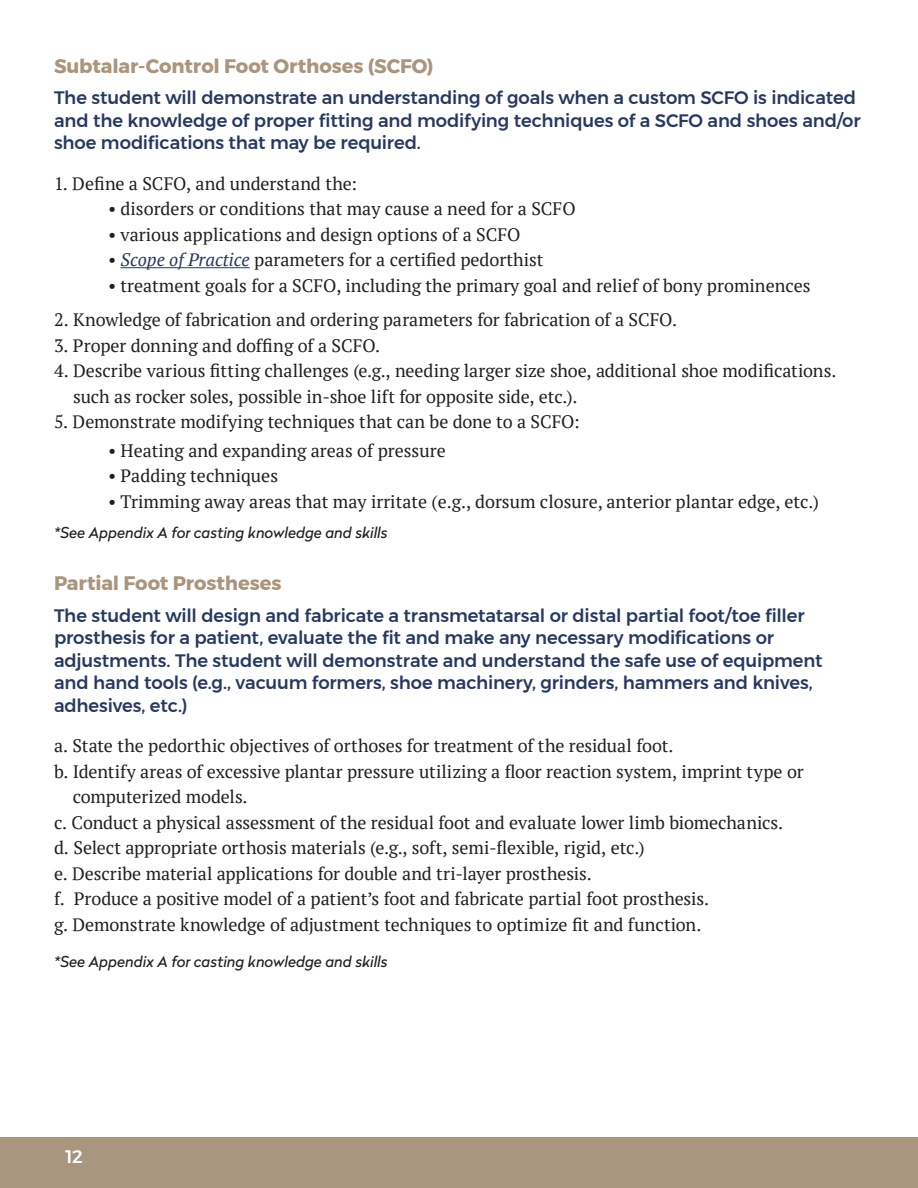
<style>
.page{position:relative;width:918px;height:1188px;background:#fff}
.page>*{position:absolute;margin:0;border:0;box-sizing:border-box;transform-origin:0 0}
.t1{font:700 19.5px "Montserrat";letter-spacing:-.005em;color:#aa957e}
.t2{font:18px/25.5px "PT Serif";color:#231f20}
.t3{font:500 18px/22.5px "Montserrat";letter-spacing:-.01em;color:#27395f}
.t4{font:500 18px "Montserrat";color:#fff}
.t5{font:italic 15px "Radikal";color:#231f20}
.s1{font-style:italic;color:#27395f}
</style>
<div class="page">
<div style="left:0;top:1137px;width:918px;height:51px;background:#aa957e"></div>
<hr style="left:121px;top:267px;width:129px;height:1px;background:#27395f">
<p class="t1" style="left:54px;top:50px;width:381px">Subtalar-Control Foot Orthoses (SCFO)</p>
<p class="t3" style="left:54px;top:87px;width:808px">The student will demonstrate an understanding of goals when a custom SCFO is indicated and the knowledge of proper fitting and modifying techniques of a SCFO and shoes and/or shoe modifications that may be required.</p>
<p class="t2" style="left:54px;top:171px;width:304px">1. Define a SCFO, and understand the:</p>
<p class="t2" style="left:108px;top:196px;width:469px">• disorders or conditions that may cause a need for a SCFO</p>
<p class="t2" style="left:108px;top:222px;width:414px">• various applications and design options of a SCFO</p>
<p class="t2" style="left:108px;top:247px;width:437px">• <span class="s1">Scope of Practice</span> parameters for a certified pedorthist</p>
<p class="t2" style="left:108px;top:273px;width:704px">• treatment goals for a SCFO, including the primary goal and relief of bony prominences</p>
<p class="t2" style="left:54px;top:307px;width:625px">2. Knowledge of fabrication and ordering parameters for fabrication of a SCFO.</p>
<p class="t2" style="left:54px;top:333px;width:328px">3. Proper donning and doffing of a SCFO.</p>
<p class="t2" style="left:73px;top:358px;width:765px;text-indent:-19px">4. Describe various fitting challenges (e.g., needing larger size shoe, additional shoe modifications. such as rocker soles, possible in-shoe lift for opposite side, etc.).</p>
<p class="t2" style="left:54px;top:409px;width:527px">5. Demonstrate modifying techniques that can be done to a SCFO:</p>
<p class="t2" style="left:108px;top:438px;width:339px">• Heating and expanding areas of pressure</p>
<p class="t2" style="left:108px;top:463px;width:172px">• Padding techniques</p>
<p class="t2" style="left:108px;top:489px;width:713px">• Trimming away areas that may irritate (e.g., dorsum closure, anterior plantar edge, etc.)</p>
<p class="t5" style="left:54px;top:522px;width:335px">*See Appendix A for casting knowledge and skills</p>
<p class="t1" style="left:54px;top:568px;width:229px">Partial Foot Prostheses</p>
<p class="t3" style="left:54px;top:604px;width:770px">The student will design and fabricate a transmetatarsal or distal partial foot/toe filler prosthesis for a patient, evaluate the fit and make any necessary modifications or adjustments. The student will demonstrate and understand the safe use of equipment and hand tools (e.g., vacuum formers, shoe machinery, grinders, hammers and knives, adhesives, etc.)</p>
<p class="t2" style="left:54px;top:733px;width:621px">a. State the pedorthic objectives of orthoses for treatment of the residual foot.</p>
<p class="t2" style="left:54px;top:759px;width:751px">b. Identify areas of excessive plantar pressure utilizing a floor reaction system, imprint type or</p>
<p class="t2" style="left:73px;top:784px;width:176px">computerized models.</p>
<p class="t2" style="left:54px;top:810px;width:731px">c. Conduct a physical assessment of the residual foot and evaluate lower limb biomechanics.</p>
<p class="t2" style="left:54px;top:835px;width:592px">d. Select appropriate orthosis materials (e.g., soft, semi-flexible, rigid, etc.)</p>
<p class="t2" style="left:54px;top:861px;width:539px">e. Describe material applications for double and tri-layer prosthesis.</p>
<p class="t2" style="left:54px;top:886px;width:657px">f. Produce a positive model of a patient’s foot and fabricate partial foot prosthesis.</p>
<p class="t2" style="left:54px;top:912px;width:649px">g. Demonstrate knowledge of adjustment techniques to optimize fit and function.</p>
<p class="t5" style="left:54px;top:951px;width:335px">*See Appendix A for casting knowledge and skills</p>
<p class="t4" style="left:65px;top:1142px;width:19px">12</p>
</div>
